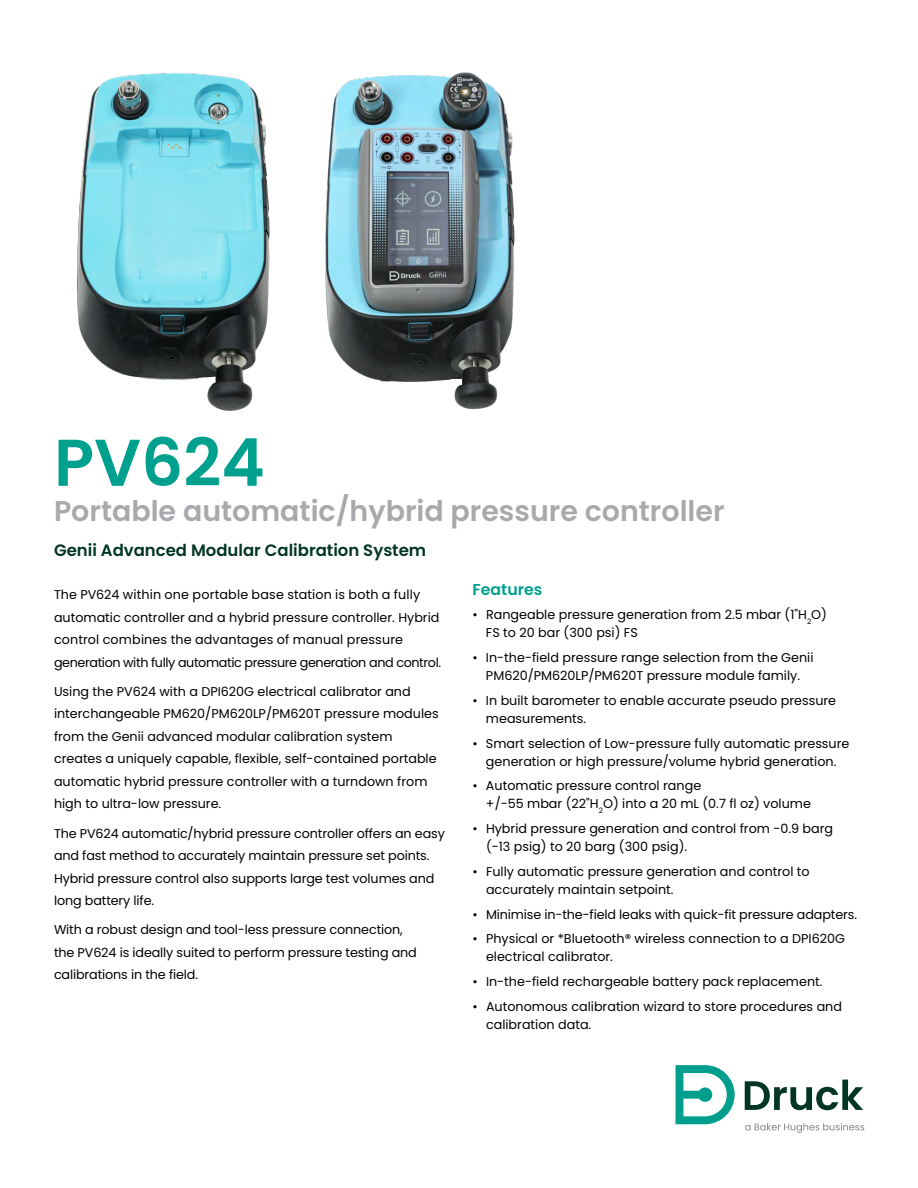
<style>
.page{position:relative;width:918px;height:1188px;background:#fff}
.page>*{position:absolute;margin:0;border:0;box-sizing:border-box;transform-origin:0 0}
.t1{font:600 66px "Poppins";color:#00a08e}
.t2{font:600 28.5px "Poppins";color:#a7a9ac}
.t3{font:600 16.5px "Poppins";color:#003525}
.t4{font:600 15.75px "Poppins";color:#00a08e}
.t5{font:12.75px/22.5px "Poppins";color:#000}
</style>
<div class="page">
<img style="left:325px;top:72px;width:190px;height:338px">
<img style="left:76px;top:73px;width:194px;height:338px">
<svg style="left:375px;top:381px;width:17px;height:8px"></svg>
<div style="left:452px;top:379px;width:10px;height:6px;background:#fff"></div>
<svg style="left:122px;top:375px;width:18px;height:10px"></svg>
<svg style="left:198px;top:377px;width:17px;height:8px"></svg>
<svg style="left:676px;top:1065px;width:59px;height:59px"></svg>
<svg style="left:745px;top:1080px;width:118px;height:30px"></svg>
<svg style="left:745px;top:1123px;width:119px;height:10px"></svg>
<h1 class="t1" style="left:54px;top:424px;width:212px">PV624</h1>
<h2 class="t2" style="left:54px;top:495px;width:672px">Portable automatic/hybrid pressure controller</h2>
<p class="t3" style="left:54px;top:541px;width:374px">Genii Advanced Modular Calibration System</p>
<p class="t5" style="left:54px;top:583px;width:389px">The PV624 within one portable base station is both a fully automatic controller and a hybrid pressure controller. Hybrid control combines the advantages of manual pressure generation with fully automatic pressure generation and control.</p>
<p class="t5" style="left:54px;top:680px;width:386px">Using the PV624 with a DPI620G electrical calibrator and interchangeable PM620/PM620LP/PM620T pressure modules from the Genii advanced modular calibration system creates a uniquely capable, flexible, self-contained portable automatic hybrid pressure controller with a turndown from high to ultra-low pressure.</p>
<p class="t5" style="left:54px;top:822px;width:392px">The PV624 automatic/hybrid pressure controller offers an easy and fast method to accurately maintain pressure set points.<br>Hybrid pressure control also supports large test volumes and long battery life.</p>
<p class="t5" style="left:54px;top:919px;width:364px">With a robust design and tool-less pressure connection, the PV624 is ideally suited to perform pressure testing and calibrations in the field.</p>
<p class="t4" style="left:472px;top:580px;width:71px">Features</p>
<p class="t5" style="left:486px;top:606px;width:343px;line-height:18px;text-indent:-13px">• Rangeable pressure generation from 2.5 mbar (1"H<sub>2</sub>O)<br>FS to 20 bar (300 psi) FS</p>
<p class="t5" style="left:472px;top:649px;width:343px;line-height:18px;text-align:center">• In-the-field pressure range selection from the Genii<br>PM620/PM620LP/PM620T pressure module family.</p>
<p class="t5" style="left:486px;top:691px;width:352px;line-height:18px;text-indent:-14px">• In built barometer to enable accurate pseudo pressure measurements.</p>
<p class="t5" style="left:472px;top:734px;width:378px;line-height:18px;text-align:center">• Smart selection of Low-pressure fully automatic pressure generation or high pressure/volume hybrid generation.</p>
<p class="t5" style="left:486px;top:777px;width:326px;line-height:18px;text-indent:-14px">• Automatic pressure control range<br>+/-55 mbar (22"H<sub>2</sub>O) into a 20 mL (0.7 fl oz) volume</p>
<p class="t5" style="left:486px;top:820px;width:349px;line-height:18px;text-indent:-14px">• Hybrid pressure generation and control from -0.9 barg (-13 psig) to 20 barg (300 psig).</p>
<p class="t5" style="left:486px;top:862px;width:325px;line-height:18px;text-indent:-14px">• Fully automatic pressure generation and control to accurately maintain setpoint.</p>
<p class="t5" style="left:472px;top:903px;width:386px">• Minimise in-the-field leaks with quick-fit pressure adapters.</p>
<p class="t5" style="left:486px;top:930px;width:361px;line-height:18px;text-indent:-14px">• Physical or *Bluetooth® wireless connection to a DPI620G electrical calibrator.</p>
<p class="t5" style="left:472px;top:970px;width:352px">• In-the-field rechargeable battery pack replacement.</p>
<p class="t5" style="left:486px;top:997px;width:358px;line-height:18px;text-indent:-14px">• Autonomous calibration wizard to store procedures and calibration data.</p>
</div>
